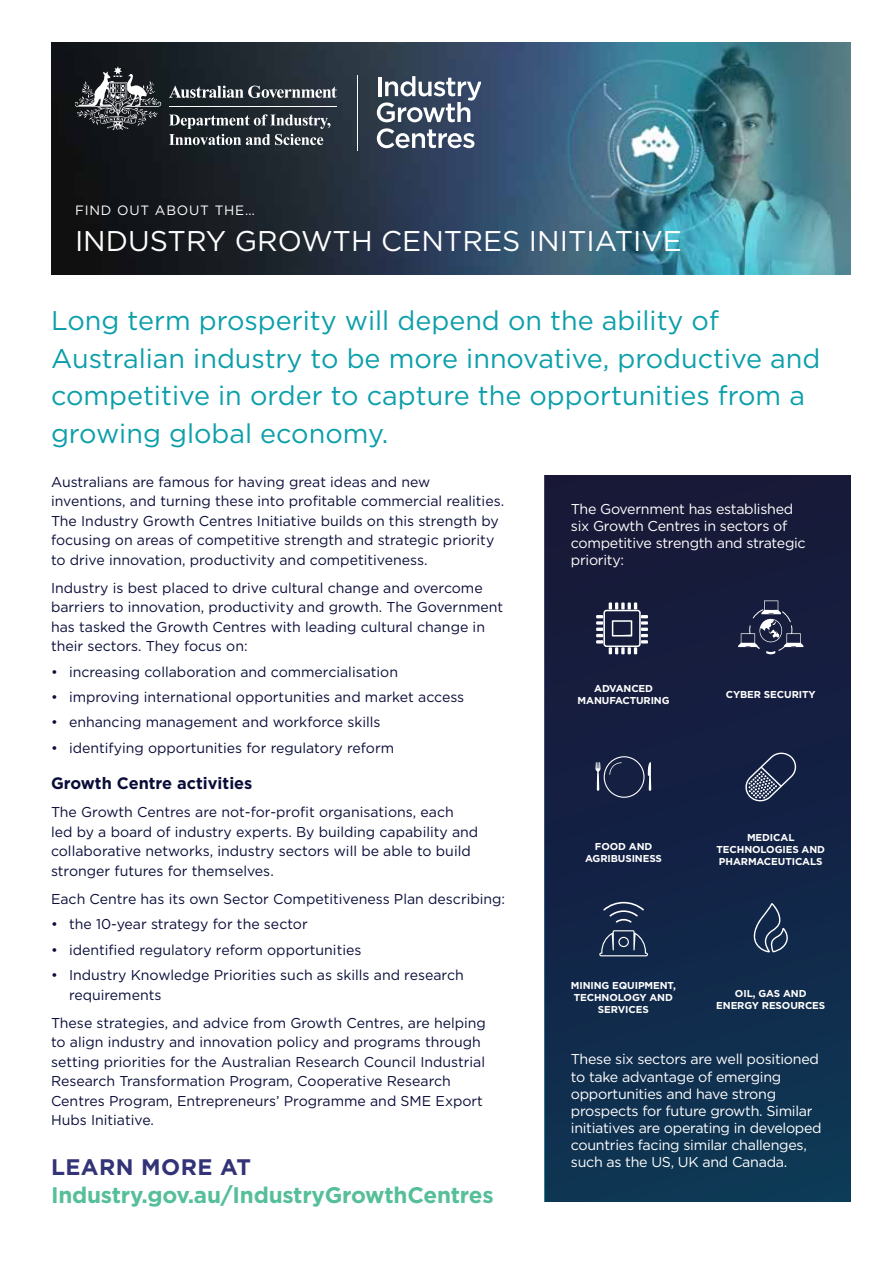
<style>
.page{position:relative;width:893px;height:1263px;background:#fff}
.page>*{position:absolute;margin:0;border:0;box-sizing:border-box;transform-origin:0 0}
.Corporate_h1{font:28.5px "Gotham";color:#fff}
.Intro{font:27px/37.5px "Gotham";color:#0c9faa}
.Footer_2{font:700 22.5px "Gotham";letter-spacing:-.01em;color:#56bf99}
.Footer_1{font:700 22.5px "Gotham";letter-spacing:.02em;color:#337}
.t1{font:700 16.5px "Gotham";color:#090d38}
.bullet_points{font:14.25px/19.5px "Gotham";color:#090d38}
.Infographic_Quote_1{font:14.25px/17.1px "Gotham";letter-spacing:-.02em;color:#fff}
.Corporate_h1-2{font:13.5px "Gotham";letter-spacing:.06em;color:#fff}
.Infographic_P{font:700 10.05px/12px "Gotham";letter-spacing:-.01em;color:#fff;text-align:center}
</style>
<div class="page">
<img style="left:51px;top:43px;width:799px;height:231px">
<svg style="left:377px;top:76px;width:104px;height:46px"></svg>
<svg style="left:377px;top:128px;width:97px;height:20px"></svg>
<hr style="left:357px;top:76px;width:1px;height:75px;background:#fff">
<svg style="left:169px;top:86px;width:168px;height:12px"></svg>
<svg style="left:75px;top:66px;width:86px;height:64px;background:#494c4f"></svg>
<hr style="left:169px;top:106px;width:168px;height:1px;background:#fff">
<svg style="left:169px;top:114px;width:161px;height:31px;background:#565c62"></svg>
<div style="left:545px;top:475px;width:305px;height:726px;background:linear-gradient(to bottom,#181536,#0e3454)"></div>
<svg style="left:603px;top:902px;width:41px;height:21px"></svg>
<svg style="left:599px;top:930px;width:49px;height:26px"></svg>
<svg style="left:751px;top:903px;width:40px;height:49px;background:#2e425f"></svg>
<svg style="left:744px;top:751px;width:54px;height:52px;background:#37415f"></svg>
<svg style="left:738px;top:600px;width:65px;height:54px;background:#383e5a"></svg>
<svg style="left:595px;top:756px;width:56px;height:42px;background:#303a58"></svg>
<svg style="left:596px;top:602px;width:52px;height:52px"></svg>
<h1 class="Corporate_h1-2" style="left:75px;top:201px;width:181px">FIND OUT ABOUT THE…</h1>
<h1 class="Corporate_h1" style="left:75px;top:222px;width:608px">INDUSTRY GROWTH CENTRES INITIATIVE</h1>
<p class="Intro" style="left:51px;top:301px;width:771px">Long term prosperity will depend on the ability of Australian industry to be more innovative, productive and competitive in order to capture the opportunities from a growing global economy.</p>
<p class="bullet_points" style="left:51px;top:471px;width:455px">Australians are famous for having great ideas and new inventions, and turning these into profitable commercial realities.<br>The Industry Growth Centres Initiative builds on this strength by focusing on areas of competitive strength and strategic priority to drive innovation, productivity and competitiveness.</p>
<p class="bullet_points" style="left:51px;top:577px;width:454px">Industry is best placed to drive cultural change and overcome barriers to innovation, productivity and growth. The Government has tasked the Growth Centres with leading cultural change in their sectors. They focus on:</p>
<p class="bullet_points" style="left:51px;top:661px;width:349px">• increasing collaboration and commercialisation</p>
<p class="bullet_points" style="left:51px;top:687px;width:415px">• improving international opportunities and market access</p>
<p class="bullet_points" style="left:51px;top:712px;width:331px">• enhancing management and workforce skills</p>
<p class="bullet_points" style="left:51px;top:738px;width:345px">• identifying opportunities for regulatory reform</p>
<p class="t1" style="left:51px;top:773px;width:203px">Growth Centre activities</p>
<p class="bullet_points" style="left:51px;top:802px;width:429px">The Growth Centres are not-for-profit organisations, each led by a board of industry experts. By building capability and collaborative networks, industry sectors will be able to build stronger futures for themselves.</p>
<p class="bullet_points" style="left:51px;top:889px;width:456px">Each Centre has its own Sector Competitiveness Plan describing:</p>
<p class="bullet_points" style="left:51px;top:914px;width:258px">• the 10-year strategy for the sector</p>
<p class="bullet_points" style="left:51px;top:940px;width:312px">• identified regulatory reform opportunities</p>
<p class="bullet_points" style="left:69px;top:965px;width:396px;text-indent:-18px">• Industry Knowledge Priorities such as skills and research requirements</p>
<p class="bullet_points" style="left:51px;top:1013px;width:436px">These strategies, and advice from Growth Centres, are helping to align industry and innovation policy and programs through setting priorities for the Australian Research Council Industrial Research Transformation Program, Cooperative Research Centres Program, Entrepreneurs’ Programme and SME Export Hubs Initiative.</p>
<p class="Footer_1" style="left:51px;top:1152px;width:202px">LEARN MORE AT</p>
<p class="Footer_2" style="left:51px;top:1180px;width:444px">Industry.gov.au/IndustryGrowthCentres</p>
<p class="Infographic_Quote_1" style="left:571px;top:500px;width:236px">The Government has established six Growth Centres in sectors of competitive strength and strategic priority:</p>
<p class="Infographic_P" style="left:578px;top:682px;width:93px">ADVANCED<br>MANUFACTURING</p>
<p class="Infographic_P" style="left:726px;top:688px;width:91px">CYBER SECURITY</p>
<p class="Infographic_P" style="left:585px;top:840px;width:78px">FOOD AND<br>AGRIBUSINESS</p>
<p class="Infographic_P" style="left:716px;top:831px;width:110px">MEDICAL<br>TECHNOLOGIES AND<br>PHARMACEUTICALS</p>
<p class="Infographic_P" style="left:571px;top:979px;width:107px">MINING EQUIPMENT,<br>TECHNOLOGY AND<br>SERVICES</p>
<p class="Infographic_P" style="left:716px;top:987px;width:111px">OIL, GAS AND<br>ENERGY RESOURCES</p>
<p class="Infographic_Quote_1" style="left:571px;top:1050px;width:252px">These six sectors are well positioned to take advantage of emerging opportunities and have strong prospects for future growth. Similar initiatives are operating in developed countries facing similar challenges, such as the US, UK and Canada.</p>
</div>
